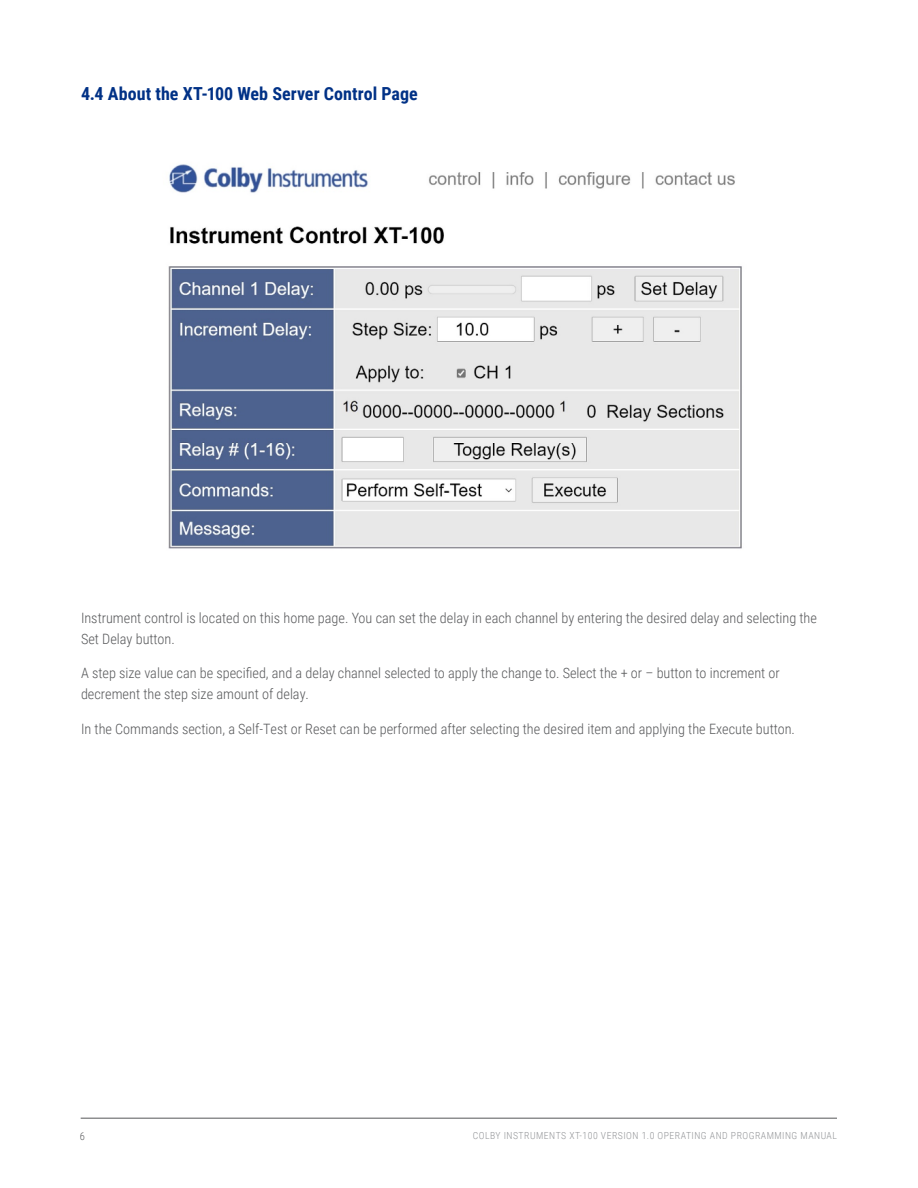
<style>
.page{position:relative;width:918px;height:1188px;background:#fff}
.page>*{position:absolute;margin:0;border:0;box-sizing:border-box;transform-origin:0 0}
._3-subhead-chapter{font:700 18px "Roboto Condensed";letter-spacing:.005em;color:#003186}
._5-body-text{font:300 14.25px/21px "Roboto Condensed";color:#57585a}
.t1{font:300 10.5px "Roboto Condensed";color:#57585a}
.t2{font:300 9.75px "Roboto Condensed";letter-spacing:.05em;color:#939598}
</style>
<div class="page">
<img style="left:168px;top:164px;width:574px;height:385px">
<hr style="left:81px;top:1118px;width:756px;height:1px;background:#57585a">
<p class="_3-subhead-chapter" style="left:81px;top:81px;width:338px">4.4 About the XT-100 Web Server Control Page</p>
<p class="_5-body-text" style="left:81px;top:607px;width:738px">Instrument control is located on this home page. You can set the delay in each channel by entering the desired delay and selecting the<br>Set Delay button.</p>
<p class="_5-body-text" style="left:81px;top:662px;width:700px">A step size value can be specified, and a delay channel selected to apply the change to. Select the + or – button to increment or decrement the step size amount of delay.</p>
<p class="_5-body-text" style="left:81px;top:718px;width:716px">In the Commands section, a Self-Test or Reset can be performed after selecting the desired item and applying the Execute button.</p>
<p class="t1" style="left:80px;top:1129px;width:7px">6</p>
<p class="t2" style="left:473px;top:1129px;width:366px">COLBY INSTRUMENTS XT-100 VERSION 1.0 OPERATING AND PROGRAMMING MANUAL</p>
</div>
